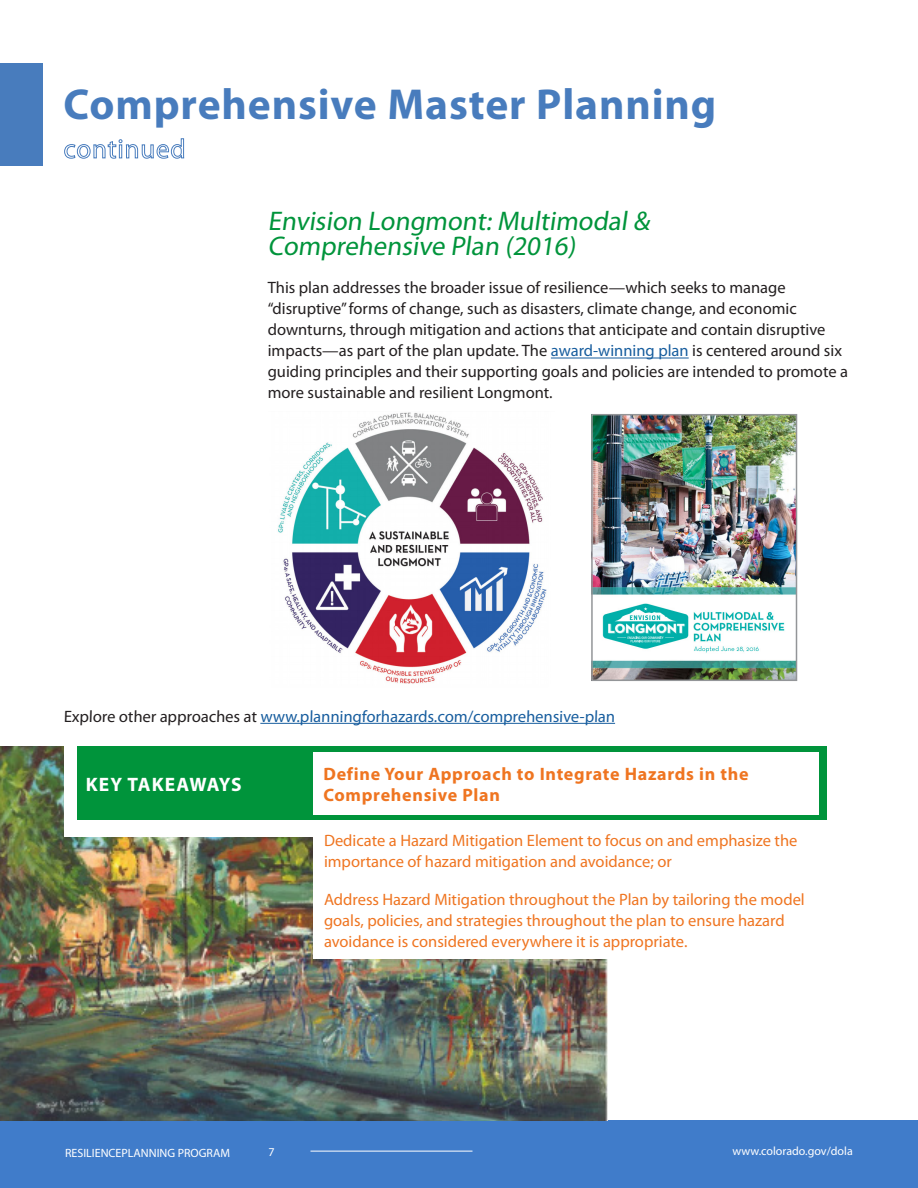
<style>
.page{position:relative;width:918px;height:1188px;background:#fff}
.page>*{position:absolute;margin:0;border:0;box-sizing:border-box;transform-origin:0 0}
.Page_Title{font:700 43.5px "Myriad Pro";letter-spacing:.02em;color:#487cbd}
.Subsection_Body{font:27px/25.5px "Myriad Pro";color:#00943b}
.Subtitle2_Blue{font:700 19.5px "Myriad Pro";letter-spacing:.045em;color:#fff}
.Body_Text_2{font:700 18px/21px "Myriad Pro";letter-spacing:.04em;color:#ef7521}
.Subsection_Body-2{font:16.5px/21px "Myriad Pro";color:#231f20}
.Subtitle2_Blue_Right{font:16.5px/21px "Myriad Pro";color:#ef7521}
.Subtitle2_Blue_Right-2{font:16.5px "Myriad Pro";color:#175d9e}
.t1{font:12px "Myriad Pro";color:#fff}
.t2{font:12px "Myriad Pro";color:#fff}
.s1{color:#175d9e}
.s2{color:#231f20}
</style>
<div class="page">
<div style="left:0;top:1120px;width:918px;height:68px;background:#407cca"></div>
<hr style="left:310px;top:1151px;width:162px;height:1px;background:#fff">
<img style="left:0;top:747px;width:608px;height:373px">
<img style="left:594px;top:417px;width:200px;height:261px">
<div style="left:591px;top:414px;width:206px;height:267px;border:2px solid #939598"></div>
<div style="left:313px;top:819px;width:528px;height:139px;background:#fff"></div>
<div style="left:0;top:64px;width:43px;height:102px;background:#487cbd"></div>
<svg style="left:64px;top:138px;width:120px;height:21px"></svg>
<hr style="left:551px;top:358px;width:138px;height:1px;background:#175d9e">
<div style="left:64px;top:742px;width:777px;height:95px;background:#fff"></div>
<div style="left:77px;top:747px;width:750px;height:73px;background:#00943b"></div>
<div style="left:313px;top:752px;width:506px;height:63px;background:#fff"></div>
<hr style="left:260px;top:723px;width:355px;height:1px;background:#175d9e">
<img style="left:278px;top:412px;width:269px;height:272px">
<p class="Page_Title" style="left:64px;top:76px;width:654px">Comprehensive Master Planning</p>
<p class="Subsection_Body" style="left:268px;top:208px;width:388px">Envision Longmont:Multimodal&amp;<br>Comprehensive Plan (2016)</p>
<p class="Subsection_Body-2" style="left:268px;top:277px;width:582px">This plan addresses the broader issue of resilience—which seeks to manage “disruptive” forms of change, such as disasters, climate change, and economic downturns, through mitigation and actions that anticipate and contain disruptive impacts—as part of the plan update. The <span class="s1">award-winning plan</span> is centered around six guiding principles and their supporting goals and policies are intended to promote a more sustainable and resilient Longmont.</p>
<p class="Subtitle2_Blue_Right-2" style="left:64px;top:706px;width:554px"><span class="s2">Explore other approaches at</span> www.planningforhazards.com/comprehensive-plan</p>
<p class="Subtitle2_Blue" style="left:86px;top:771px;width:158px">KEY TAKEAWAYS</p>
<p class="Body_Text_2" style="left:323px;top:762px;width:427px">Define Your Approach to Integrate Hazards in the<br>Comprehensive Plan</p>
<p class="Subtitle2_Blue_Right" style="left:324px;top:829px;width:475px">Dedicate a Hazard Mitigation Element to focus on and emphasize the importance of hazard mitigation and avoidance; or</p>
<p class="Subtitle2_Blue_Right" style="left:324px;top:888px;width:482px">Address Hazard Mitigation throughout the Plan by tailoring the model goals, policies, and strategies throughout the plan to ensure hazard avoidance is considered everywhere it is appropriate.</p>
<p class="t1" style="left:65px;top:1145px;width:166px">RESILIENCEPLANNING PROGRAM</p>
<p class="t1" style="left:268px;top:1144px;width:8px">7</p>
<p class="t2" style="left:732px;top:1143px;width:122px">www.colorado.gov/dola</p>
</div>
